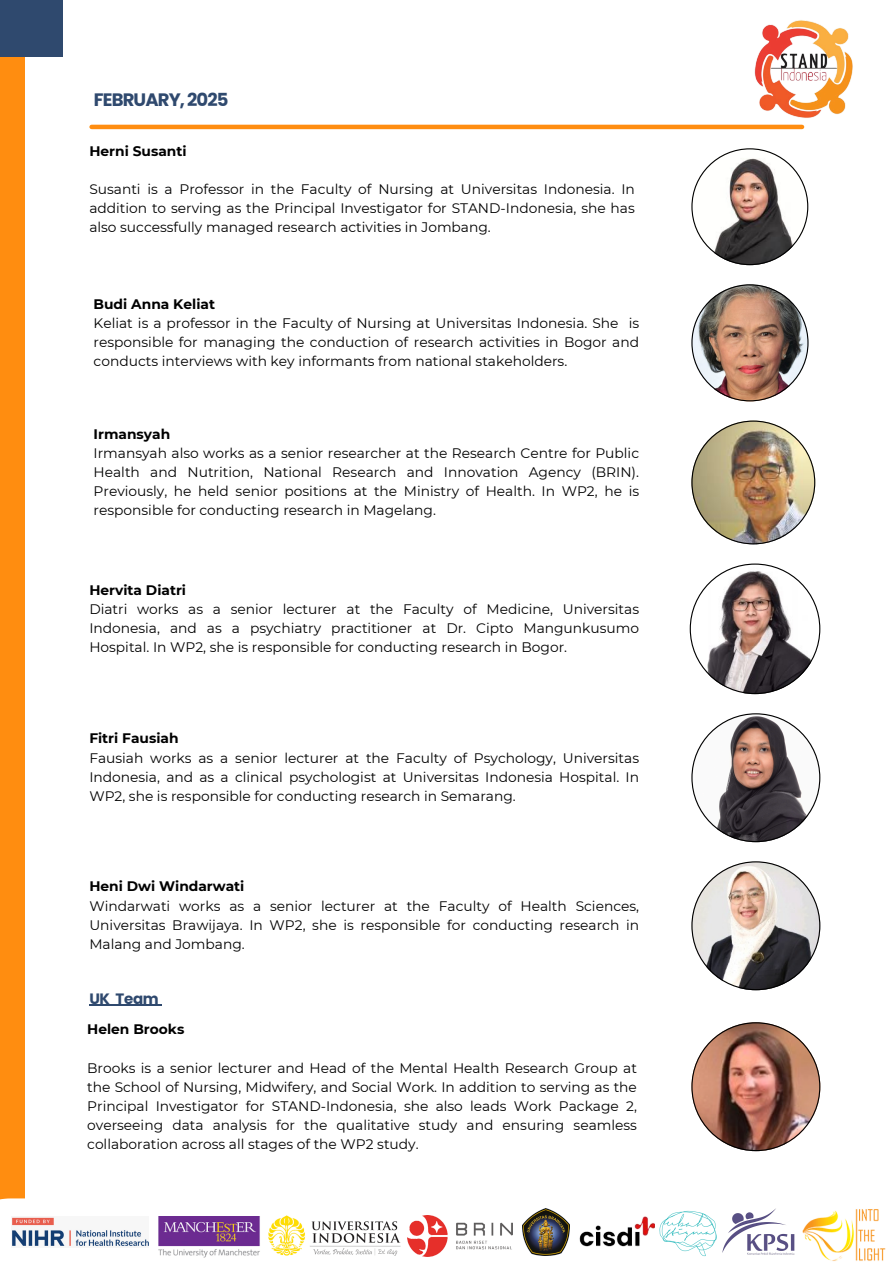
<style>
.page{position:relative;width:894px;height:1264px;background:#fff}
.page>*{position:absolute;margin:0;border:0;box-sizing:border-box;transform-origin:0 0}
.t1{font:700 18px "Poppins";letter-spacing:-.05em;color:#2f496e}
.t2{font:700 15px "Poppins";letter-spacing:-.02em;color:#2f496e}
.t3{font:13.8px/19.2px "Montserrat";color:#000;text-align:justify}
.t4{font:700 13.8px "Montserrat";color:#000}
</style>
<div class="page">
<div style="left:0;top:0;width:24px;height:1263px;background:#ff8d10"></div>
<div style="left:0;top:0;width:63px;height:56px;background:#2f496e"></div>
<hr style="left:92px;top:125px;width:709px;height:4px;background:#ff8d10">
<img style="left:716px;top:20px;width:137px;height:110px">
<svg style="left:0;top:1198px;width:570px;height:65px"></svg>
<img style="left:407px;top:1215px;width:105px;height:41px">
<img style="left:11px;top:1216px;width:137px;height:31px">
<img style="left:158px;top:1216px;width:102px;height:43px">
<img style="left:268px;top:1214px;width:132px;height:41px">
<img style="left:522px;top:1208px;width:47px;height:47px">
<img style="left:579px;top:1216px;width:73px;height:31px">
<img style="left:652px;top:1210px;width:65px;height:47px">
<img style="left:722px;top:1208px;width:73px;height:47px">
<img style="left:802px;top:1209px;width:84px;height:52px">
<svg style="left:691px;top:148px;width:117px;height:117px"></svg>
<img style="left:691px;top:284px;width:117px;height:117px">
<img style="left:691px;top:420px;width:124px;height:124px">
<svg style="left:689px;top:563px;width:131px;height:131px"></svg>
<svg style="left:691px;top:713px;width:129px;height:129px"></svg>
<svg style="left:691px;top:861px;width:129px;height:129px"></svg>
<hr style="left:89px;top:1004px;width:21px;height:2px;background:#2f496e">
<hr style="left:115px;top:1004px;width:43px;height:2px;background:#2f496e">
<img style="left:691px;top:1022px;width:129px;height:129px">
<h2 class="t1" style="left:94px;top:87px;width:136px">FEBRUARY, 2025</h2>
<p class="t4" style="left:89px;top:143px;width:99px">Herni Susanti</p>
<p class="t3" style="left:89px;top:180px;width:547px">Susanti is a Professor in the Faculty of Nursing at Universitas Indonesia. In addition to serving as the Principal Investigator for STAND-Indonesia, she has also successfully managed research activities in Jombang.</p>
<p class="t4" style="left:94px;top:295px;width:123px">Budi Anna Keliat</p>
<p class="t3" style="left:94px;top:313px;width:547px">Keliat is a professor in the Faculty of Nursing at Universitas Indonesia. She is responsible for managing the conduction of research activities in Bogor and conducts interviews with key informants from national stakeholders.</p>
<p class="t4" style="left:94px;top:425px;width:78px">Irmansyah</p>
<p class="t3" style="left:94px;top:443px;width:547px">Irmansyah also works as a senior researcher at the Research Centre for Public Health and Nutrition, National Research and Innovation Agency (BRIN).<br>Previously, he held senior positions at the Ministry of Health. In WP2, he is responsible for conducting research in Magelang.</p>
<p class="t4" style="left:89px;top:581px;width:98px">Hervita Diatri</p>
<p class="t3" style="left:89px;top:599px;width:551px">Diatri works as a senior lecturer at the Faculty of Medicine, Universitas Indonesia, and as a psychiatry practitioner at Dr. Cipto Mangunkusumo Hospital. In WP2, she is responsible for conducting research in Bogor.</p>
<p class="t4" style="left:89px;top:730px;width:91px">Fitri Fausiah</p>
<p class="t3" style="left:89px;top:748px;width:551px">Fausiah works as a senior lecturer at the Faculty of Psychology, Universitas Indonesia, and as a clinical psychologist at Universitas Indonesia Hospital. In WP2, she is responsible for conducting research in Semarang.</p>
<p class="t4" style="left:89px;top:878px;width:156px">Heni Dwi Windarwati</p>
<p class="t3" style="left:89px;top:896px;width:551px">Windarwati works as a senior lecturer at the Faculty of Health Sciences, Universitas Brawijaya. In WP2, she is responsible for conducting research in Malang and Jombang.</p>
<p class="t2" style="left:89px;top:988px;width:71px">UK Team</p>
<p class="t4" style="left:87px;top:1021px;width:99px">Helen Brooks</p>
<p class="t3" style="left:87px;top:1058px;width:551px">Brooks is a senior lecturer and Head of the Mental Health Research Group at the School of Nursing, Midwifery, and Social Work. In addition to serving as the Principal Investigator for STAND-Indonesia, she also leads Work Package 2, overseeing data analysis for the qualitative study and ensuring seamless collaboration across all stages of the WP2 study.</p>
</div>
